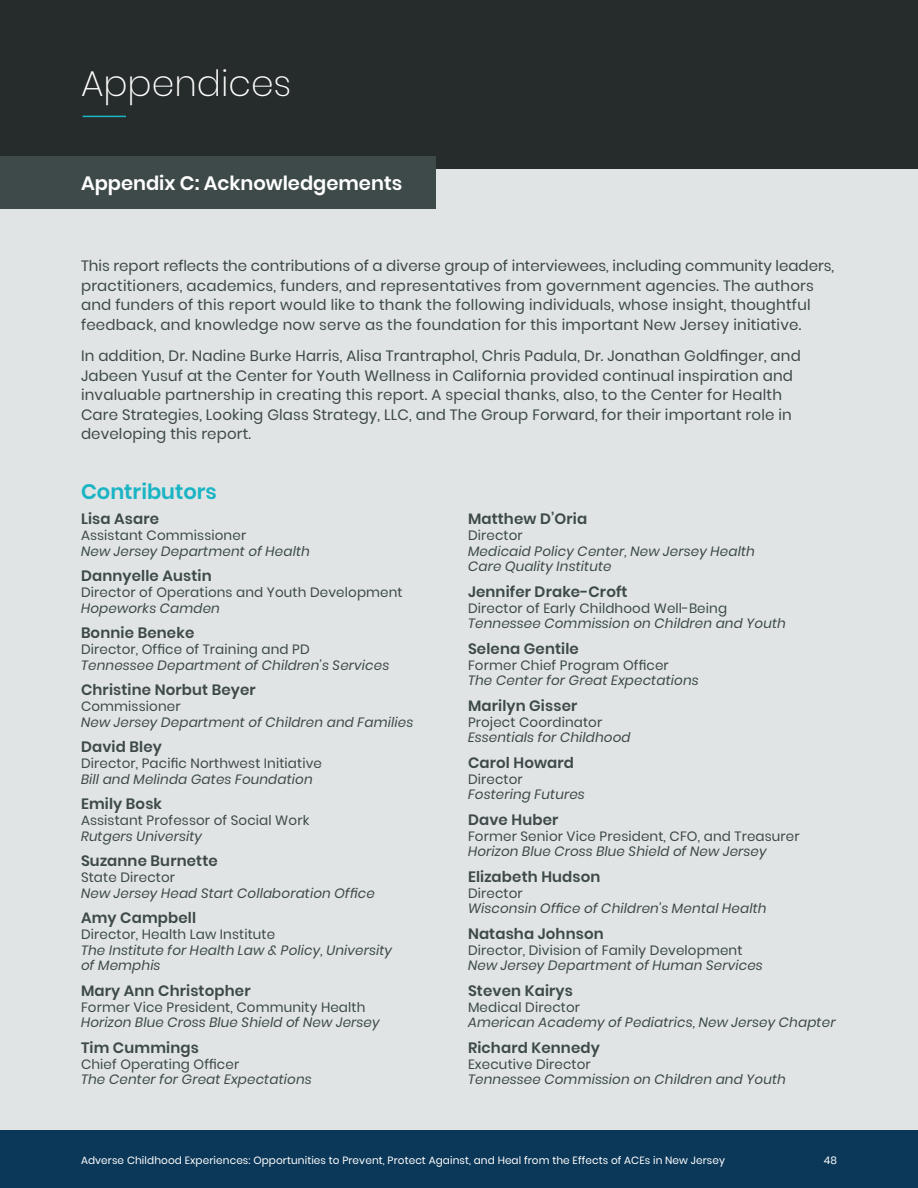
<style>
.page{position:relative;width:918px;height:1188px;background:#e0e4e5}
.page>*{position:absolute;margin:0;border:0;box-sizing:border-box;transform-origin:0 0}
.t1{font:200 36px "Poppins";color:#fff}
.t2{font:600 21px "Poppins";color:#1ab4c4}
.h2_special_-_appendi{font:600 19.5px "Poppins";color:#fff}
.body{font:15px/19.5px "Poppins";letter-spacing:.01em;color:#3e4949}
.Contributors_-_Name{font:600 15px "Poppins";letter-spacing:.01em;color:#3e4949}
.Contributors_-_Info{font:italic 13.5px/15.8px "Poppins";letter-spacing:.01em;color:#3e4949}
.Contributors_-_Info-2{font:13.5px "Poppins";letter-spacing:.01em;color:#3e4949}
.t3{font:10.5px "Poppins";letter-spacing:.01em;color:#fff}
</style>
<div class="page">
<div style="left:0;top:1130px;width:918px;height:58px;background:#0b3758"></div>
<div style="left:0;top:0;width:918px;height:169px;background:#262c2b"></div>
<hr style="left:82px;top:116px;width:44px;height:1px;background:#1ab4c4">
<div style="left:0;top:156px;width:435px;height:52px;background:#3e4949"></div>
<h1 class="t1" style="left:81px;top:63px;width:212px">Appendices</h1>
<p class="h2_special_-_appendi" style="left:81px;top:172px;width:323px">Appendix C: Acknowledgements</p>
<p class="body" style="left:81px;top:256px;width:755px">This report reflects the contributions of a diverse group of interviewees, including community leaders, practitioners, academics, funders, and representatives from government agencies. The authors and funders of this report would like to thank the following individuals, whose insight, thoughtful feedback, and knowledge now serve as the foundation for this important New Jersey initiative.</p>
<p class="body" style="left:81px;top:346px;width:721px">In addition, Dr. Nadine Burke Harris, Alisa Trantraphol, Chris Padula, Dr. Jonathan Goldfinger, and Jabeen Yusuf at the Center for Youth Wellness in California provided continual inspiration and invaluable partnership in creating this report. A special thanks, also, to the Center for Health Care Strategies, Looking Glass Strategy, LLC, and The Group Forward, for their important role in developing this report.</p>
<p class="t2" style="left:81px;top:479px;width:137px">Contributors</p>
<p class="Contributors_-_Name" style="left:81px;top:510px;width:80px">Lisa Asare</p>
<p class="Contributors_-_Info-2" style="left:81px;top:527px;width:167px">Assistant Commissioner</p>
<p class="Contributors_-_Info" style="left:81px;top:543px;width:230px">New Jersey Department of Health</p>
<p class="Contributors_-_Name" style="left:81px;top:567px;width:132px">Dannyelle Austin</p>
<p class="Contributors_-_Info-2" style="left:81px;top:584px;width:323px">Director of Operations and Youth Development</p>
<p class="Contributors_-_Info" style="left:81px;top:600px;width:140px">Hopeworks Camden</p>
<p class="Contributors_-_Name" style="left:81px;top:624px;width:115px">Bonnie Beneke</p>
<p class="Contributors_-_Info-2" style="left:81px;top:641px;width:230px">Director, Office of Training and PD</p>
<p class="Contributors_-_Info" style="left:81px;top:657px;width:310px">Tennessee Department of Children’s Services</p>
<p class="Contributors_-_Name" style="left:81px;top:681px;width:176px">Christine Norbut Beyer</p>
<p class="Contributors_-_Info-2" style="left:81px;top:698px;width:101px">Commissioner</p>
<p class="Contributors_-_Info" style="left:81px;top:714px;width:334px">New Jersey Department of Children and Families</p>
<p class="Contributors_-_Name" style="left:81px;top:738px;width:82px">David Bley</p>
<p class="Contributors_-_Info-2" style="left:81px;top:755px;width:242px">Director, Pacific Northwest Initiative</p>
<p class="Contributors_-_Info" style="left:81px;top:771px;width:233px">Bill and Melinda Gates Foundation</p>
<p class="Contributors_-_Name" style="left:81px;top:795px;width:83px">Emily Bosk</p>
<p class="Contributors_-_Info-2" style="left:81px;top:812px;width:230px">Assistant Professor of Social Work</p>
<p class="Contributors_-_Info" style="left:81px;top:828px;width:123px">Rutgers University</p>
<p class="Contributors_-_Name" style="left:81px;top:852px;width:138px">Suzanne Burnette</p>
<p class="Contributors_-_Info-2" style="left:81px;top:869px;width:96px">State Director</p>
<p class="Contributors_-_Info" style="left:81px;top:885px;width:295px">New Jersey Head Start Collaboration Office</p>
<p class="Contributors_-_Name" style="left:81px;top:909px;width:117px">Amy Campbell</p>
<p class="Contributors_-_Info-2" style="left:81px;top:926px;width:196px">Director, Health Law Institute</p>
<p class="Contributors_-_Info" style="left:81px;top:942px;width:313px">The Institute for Health Law &amp; Policy, University of Memphis</p>
<p class="Contributors_-_Name" style="left:81px;top:982px;width:171px">Mary Ann Christopher</p>
<p class="Contributors_-_Info-2" style="left:81px;top:999px;width:286px">Former Vice President, Community Health</p>
<p class="Contributors_-_Info" style="left:81px;top:1015px;width:300px">Horizon Blue Cross Blue Shield of New Jersey</p>
<p class="Contributors_-_Name" style="left:81px;top:1039px;width:119px">Tim Cummings</p>
<p class="Contributors_-_Info-2" style="left:81px;top:1056px;width:160px">Chief Operating Officer</p>
<p class="Contributors_-_Info" style="left:81px;top:1072px;width:232px">The Center for Great Expectations</p>
<p class="Contributors_-_Name" style="left:468px;top:510px;width:121px">Matthew D’Oria</p>
<p class="Contributors_-_Info-2" style="left:468px;top:527px;width:56px">Director</p>
<p class="Contributors_-_Info" style="left:468px;top:543px;width:288px">Medicaid Policy Center, New Jersey Health<br>Care Quality Institute</p>
<p class="Contributors_-_Name" style="left:468px;top:583px;width:161px">Jennifer Drake-Croft</p>
<p class="Contributors_-_Info-2" style="left:468px;top:600px;width:261px">Director of Early Childhood Well-Being</p>
<p class="Contributors_-_Info" style="left:468px;top:616px;width:319px">Tennessee Commission on Children and Youth</p>
<p class="Contributors_-_Name" style="left:468px;top:640px;width:112px">Selena Gentile</p>
<p class="Contributors_-_Info-2" style="left:468px;top:657px;width:202px">Former Chief Program Officer</p>
<p class="Contributors_-_Info" style="left:468px;top:673px;width:232px">The Center for Great Expectations</p>
<p class="Contributors_-_Name" style="left:468px;top:697px;width:111px">Marilyn Gisser</p>
<p class="Contributors_-_Info-2" style="left:468px;top:714px;width:136px">Project Coordinator</p>
<p class="Contributors_-_Info" style="left:468px;top:730px;width:164px">Essentials for Childhood</p>
<p class="Contributors_-_Name" style="left:468px;top:754px;width:108px">Carol Howard</p>
<p class="Contributors_-_Info-2" style="left:468px;top:771px;width:56px">Director</p>
<p class="Contributors_-_Info" style="left:468px;top:787px;width:118px">Fostering Futures</p>
<p class="Contributors_-_Name" style="left:468px;top:811px;width:92px">Dave Huber</p>
<p class="Contributors_-_Info-2" style="left:468px;top:828px;width:333px">Former Senior Vice President, CFO, and Treasurer</p>
<p class="Contributors_-_Info" style="left:468px;top:844px;width:300px">Horizon Blue Cross Blue Shield of New Jersey</p>
<p class="Contributors_-_Name" style="left:468px;top:868px;width:134px">Elizabeth Hudson</p>
<p class="Contributors_-_Info-2" style="left:468px;top:885px;width:56px">Director</p>
<p class="Contributors_-_Info" style="left:468px;top:901px;width:300px">Wisconsin Office of Children’s Mental Health</p>
<p class="Contributors_-_Name" style="left:468px;top:925px;width:137px">Natasha Johnson</p>
<p class="Contributors_-_Info-2" style="left:468px;top:942px;width:276px">Director, Division of Family Development</p>
<p class="Contributors_-_Info" style="left:468px;top:958px;width:296px">New Jersey Department of Human Services</p>
<p class="Contributors_-_Name" style="left:468px;top:982px;width:106px">Steven Kairys</p>
<p class="Contributors_-_Info-2" style="left:468px;top:999px;width:114px">Medical Director</p>
<p class="Contributors_-_Info" style="left:468px;top:1015px;width:369px">American Academy of Pediatrics, New Jersey Chapter</p>
<p class="Contributors_-_Name" style="left:468px;top:1039px;width:133px">Richard Kennedy</p>
<p class="Contributors_-_Info-2" style="left:468px;top:1056px;width:124px">Executive Director</p>
<p class="Contributors_-_Info" style="left:468px;top:1072px;width:319px">Tennessee Commission on Children and Youth</p>
<p class="t3" style="left:81px;top:1154px;width:645px">Adverse Childhood Experiences: Opportunities to Prevent, Protect Against, and Heal from the Effects of ACEs in New Jersey</p>
<p class="t3" style="left:824px;top:1154px;width:15px">48</p>
</div>
